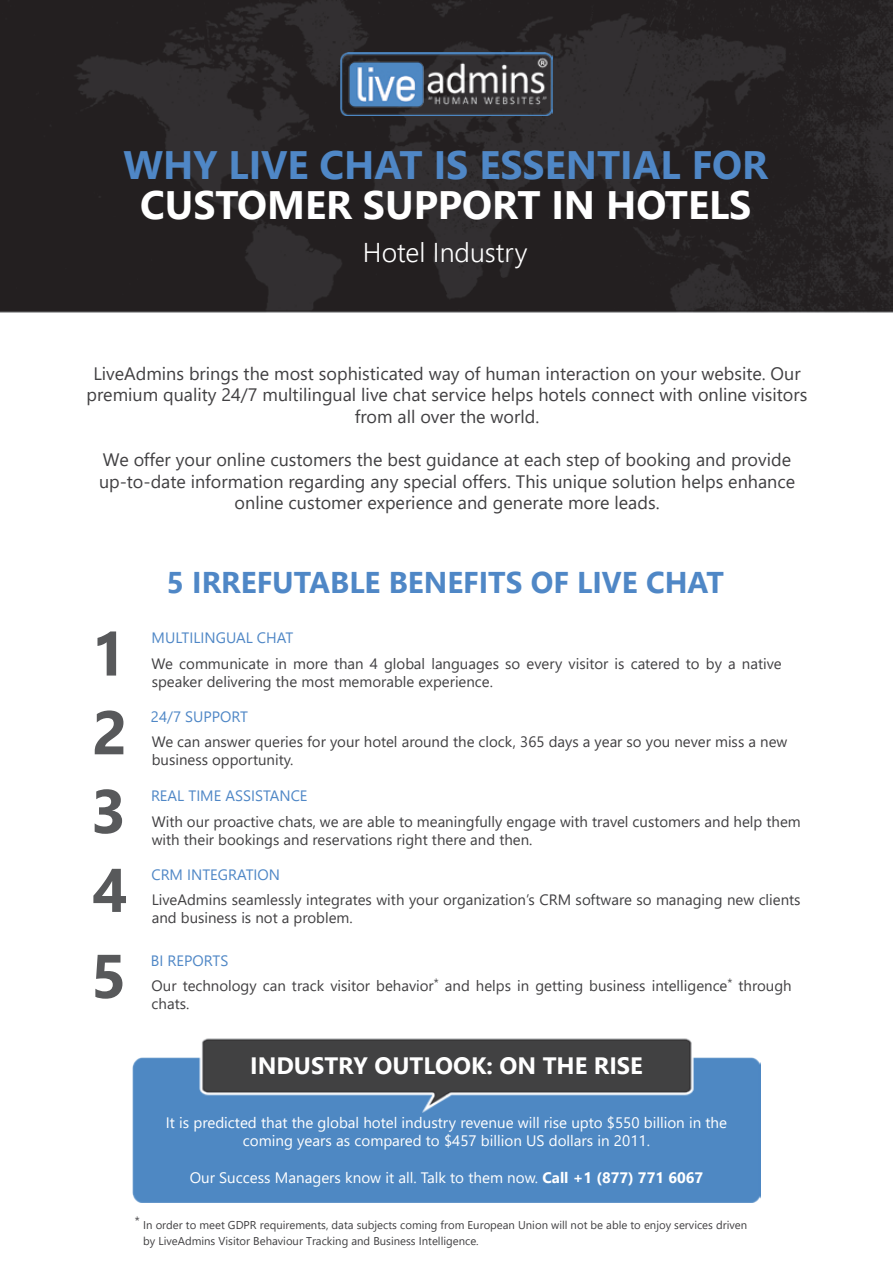
<style>
.page{position:relative;width:893px;height:1263px;background:#fff}
.page>*{position:absolute;margin:0;border:0;box-sizing:border-box;transform-origin:0 0}
.t1{font:700 61.5px/78.8px "Segoe UI";color:#58595b;text-align:justify}
.t2{font:700 39.6px "Segoe UI";color:#4f87c6}
.t3{font:700 39.6px "Segoe UI";color:#fff}
.t4{font:700 30px "Segoe UI";color:#4f87c6}
.t5{font:300 27.15px "Segoe UI";color:#fff}
.t6{font:700 23.7px "Segoe UI";color:#fff}
.t7{font:18px/21.6px "Segoe UI";color:#414042;text-align:center}
.t8{font:15.15px/18.1px "Segoe UI";color:#fff;text-align:center}
.t9{font:15px/18px "Segoe UI";color:#414042}
.t10{font:15px "Segoe UI";color:#4f87c6}
.t11{font:11.25px/15.5px "Segoe UI";color:#414042}
.s1{color:#4f87c6}
.s2{font-weight:700}
</style>
<div class="page">
<img style="left:0;top:0;width:893px;height:1203px">
<img style="left:341px;top:53px;width:211px;height:63px">
<div style="left:133px;top:1058px;width:627px;height:144px;background:#4e88c3"></div>
<img style="left:197px;top:1032px;width:499px;height:83px">
<h2 class="t2" style="left:123px;top:133px;width:646px">WHY LIVE CHAT IS ESSENTIAL FOR</h2>
<h2 class="t3" style="left:140px;top:173px;width:613px">CUSTOMER SUPPORT IN HOTELS</h2>
<h3 class="t5" style="left:363px;top:230px;width:166px">Hotel Industry</h3>
<p class="t7" style="left:87px;top:362px;width:722px">LiveAdmins brings the most sophisticated way of human interaction on your website. Our premium quality 24/7 multilingual live chat service helps hotels connect with online visitors from all over the world.</p>
<p class="t7" style="left:99px;top:449px;width:698px">We offer your online customers the best guidance at each step of booking and provide up-to-date information regarding any special offers. This unique solution helps enhance online customer experience and generate more leads.</p>
<h3 class="t4" style="left:167px;top:558px;width:559px">5 IRREFUTABLE BENEFITS OF LIVE CHAT</h3>
<h1 class="t1" style="left:91px;top:614px;width:38px">1<br>2<br>3<br>4</h1>
<p class="t10" style="left:152px;top:625px;width:143px">MULTILINGUAL CHAT</p>
<p class="t9" style="left:152px;top:654px;width:632px">We communicate in more than 4 global languages so every visitor is catered to by a native speaker delivering the most memorable experience.</p>
<p class="t10" style="left:151px;top:704px;width:99px">24/7 SUPPORT</p>
<p class="t9" style="left:152px;top:733px;width:637px">We can answer queries for your hotel around the clock, 365 days a year so you never miss a new business opportunity.</p>
<p class="t10" style="left:151px;top:783px;width:158px">REAL TIME ASSISTANCE</p>
<p class="t9" style="left:152px;top:812px;width:651px">With our proactive chats, we are able to meaningfully engage with travel customers and help them with their bookings and reservations right there and then.</p>
<p class="t10" style="left:151px;top:862px;width:130px">CRM INTEGRATION</p>
<p class="t9" style="left:152px;top:890px;width:650px">LiveAdmins seamlessly integrates with your organization’s CRM software so managing new clients and business is not a problem.</p>
<h1 class="t1" style="left:91px;top:936px;width:37px">5</h1>
<p class="t9" style="left:151px;top:947px;width:642px;line-height:25.8px"><span class="s1">BI REPORTS<br></span>Our technology can track visitor behavior<sup>*</sup> and helps in getting business intelligence<sup>*</sup> through</p>
<p class="t9" style="left:152px;top:995px;width:39px">chats.</p>
<h3 class="t6" style="left:250px;top:1047px;width:394px">INDUSTRY OUTLOOK: ON THE RISE</h3>
<p class="t8" style="left:166px;top:1113px;width:563px">It is predicted that the global hotel industry revenue will rise upto $550 billion in the coming years as compared to $457 billion US dollars in 2011.</p>
<p class="t8" style="left:190px;top:1168px;width:515px">Our Success Managers know it all. Talk to them now. <span class="s2">Call +1 (877) 771 6067</span></p>
<p class="t11" style="left:143px;top:1217px;width:606px;text-indent:-8px"><sup>*</sup> In order to meet GDPR requirements, data subjects coming from European Union will not be able to enjoy services driven by LiveAdmins Visitor Behaviour Tracking and Business Intelligence.</p>
</div>
